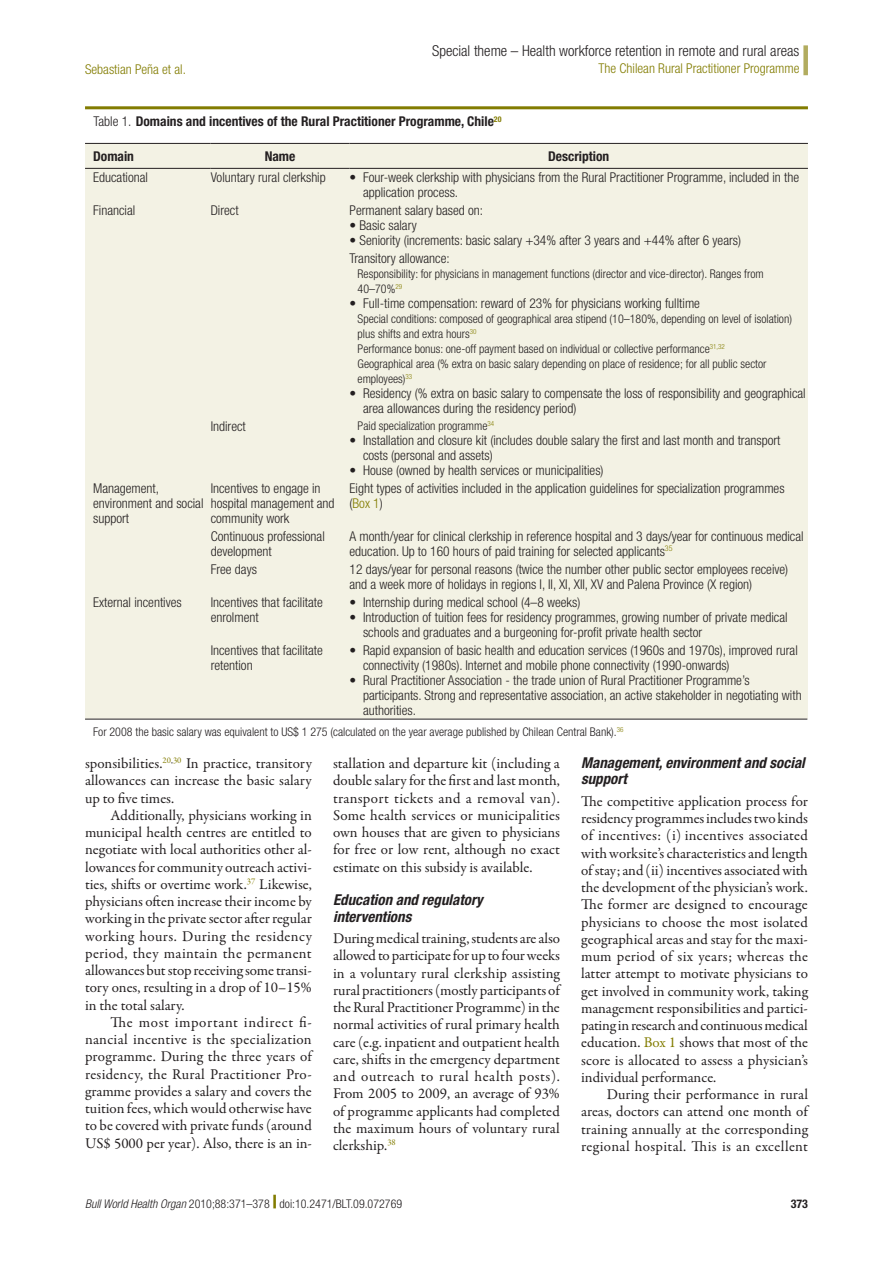
<style>
.page{position:relative;width:893px;height:1263px;background:#fff}
.page>*{position:absolute;margin:0;border:0;box-sizing:border-box;transform-origin:0 0}
.t1{font:15px/17.2px "Garamond Premr Pro";color:#231f20;text-align:justify}
.t2{font:italic 700 condensed 15px/16.5px "Helvetica Neue LT Std";color:#231f20}
.t3{font:300 condensed 15px "Helvetica Neue LT Std";color:#231f20}
.t4{font:300 condensed 13.5px/15px "Helvetica Neue LT Std";color:#231f20}
.t5{font:700 condensed 13.5px "Helvetica Neue LT Std";color:#231f20}
.t6{font:300 condensed 13.5px "Helvetica Neue LT Std";color:#827c00}
.t7{font:300 condensed 12px/15px "Helvetica Neue LT Std";color:#231f20}
.t8{font:700 condensed 12px "Helvetica Neue LT Std";color:#231f20}
.s1{font-weight:300}
.s2{color:#827c00}
.s3{font-style:italic}
.s4{font-weight:800;font-stretch:expanded;font-size:18px;color:#827c00}
</style>
<div class="page">
<div style="left:803px;top:45px;width:5px;height:30px;background:#b2ac5f"></div>
<hr style="left:85px;top:106px;width:723px;height:3px;background:#827c00">
<div style="left:85px;top:144px;width:723px;height:575px;background:#f3f2e4"></div>
<hr style="left:85px;top:143px;width:126px;height:1px;background:#231f20">
<hr style="left:211px;top:143px;width:139px;height:1px;background:#231f20">
<hr style="left:350px;top:143px;width:458px;height:1px;background:#231f20">
<hr style="left:85px;top:168px;width:126px;height:1px;background:#231f20">
<hr style="left:211px;top:168px;width:139px;height:1px;background:#231f20">
<hr style="left:350px;top:168px;width:458px;height:1px;background:#231f20">
<hr style="left:85px;top:719px;width:722px;height:1px;background:#231f20">
<p class="t3" style="left:432px;top:42px;width:369px">Special theme – Health workforce retention in remote and rural areas</p>
<p class="t6" style="left:85px;top:62px;width:102px">Sebastian Peña et al.</p>
<p class="t6" style="left:599px;top:60px;width:202px">The Chilean Rural Practitioner Programme</p>
<p class="t5" style="left:94px;top:113px;width:409px"><span class="s1">Table 1.</span> Domains and incentives of the Rural Practitioner Programme, Chile<sup>20</sup></p>
<p class="t5" style="left:93px;top:148px;width:42px">Domain</p>
<p class="t5" style="left:265px;top:148px;width:32px">Name</p>
<p class="t5" style="left:548px;top:148px;width:63px">Description</p>
<p class="t4" style="left:93px;top:170px;width:56px">Educational</p>
<p class="t4" style="left:211px;top:170px;width:117px">Voluntary rural clerkship</p>
<p class="t4" style="left:363px;top:170px;width:438px;text-indent:-14px">• Four-week clerkship with physicians from the Rural Practitioner Programme, included in the application process.</p>
<p class="t4" style="left:93px;top:203px;width:44px">Financial</p>
<p class="t4" style="left:211px;top:203px;width:29px">Direct</p>
<p class="t4" style="left:350px;top:203px;width:135px">Permanent salary based on:</p>
<p class="t4" style="left:350px;top:218px;width:69px">• Basic salary</p>
<p class="t4" style="left:350px;top:232px;width:393px;line-height:17.9px">• Seniority (increments: basic salary +34% after 3 years and +44% after 6 years)<br>Transitory allowance:</p>
<p class="t7" style="left:358px;top:266px;width:408px">Responsibility: for physicians in management functions (director and vice-director). Ranges from<br>40–70%<sup>29</sup></p>
<p class="t4" style="left:350px;top:296px;width:352px">• Full-time compensation: reward of 23% for physicians working fulltime</p>
<p class="t7" style="left:358px;top:311px;width:436px">Special conditions: composed of geographical area stipend (10–180%, depending on level of isolation) plus shifts and extra hours<sup>30<br></sup>Performance bonus: one-off payment based on individual or collective performance<sup>31,32<br></sup>Geographical area (% extra on basic salary depending on place of residence; for all public sector employees)<sup>33</sup></p>
<p class="t4" style="left:363px;top:386px;width:444px;text-indent:-14px">• Residency (% extra on basic salary to compensate the loss of responsibility and geographical area allowances during the residency period)</p>
<p class="t4" style="left:211px;top:419px;width:37px">Indirect</p>
<p class="t7" style="left:358px;top:418px;width:138px">Paid specialization programme<sup>34</sup></p>
<p class="t4" style="left:363px;top:433px;width:419px;text-indent:-14px">• Installation and closure kit (includes double salary the first and last month and transport costs (personal and assets)</p>
<p class="t4" style="left:350px;top:463px;width:256px">• House (owned by health services or municipalities)</p>
<p class="t4" style="left:93px;top:481px;width:112px">Management, environment and social support</p>
<p class="t4" style="left:211px;top:481px;width:125px">Incentives to engage in hospital management and community work</p>
<p class="t4" style="left:350px;top:481px;width:437px">Eight types of activities included in the application guidelines for specialization programmes (<span class="s2">Box 1</span>)</p>
<p class="t4" style="left:211px;top:528px;width:116px">Continuous professional development</p>
<p class="t4" style="left:350px;top:528px;width:456px">A month/year for clinical clerkship in reference hospital and 3 days/year for continuous medical education. Up to 160 hours of paid training for selected applicants<sup>35</sup></p>
<p class="t4" style="left:211px;top:561px;width:48px">Free days</p>
<p class="t4" style="left:350px;top:561px;width:440px">12 days/year for personal reasons (twice the number other public sector employees receive) and a week more of holidays in regions I, II, XI, XII, XV and Palena Province (X region)</p>
<p class="t4" style="left:93px;top:594px;width:90px">External incentives</p>
<p class="t4" style="left:211px;top:594px;width:114px">Incentives that facilitate enrolment</p>
<p class="t4" style="left:350px;top:594px;width:232px">• Internship during medical school (4–8 weeks)</p>
<p class="t4" style="left:363px;top:609px;width:426px;text-indent:-14px">• Introduction of tuition fees for residency programmes, growing number of private medical schools and graduates and a burgeoning for-profit private health sector</p>
<p class="t4" style="left:211px;top:642px;width:114px">Incentives that facilitate retention</p>
<p class="t4" style="left:363px;top:642px;width:436px;text-indent:-14px">• Rapid expansion of basic health and education services (1960s and 1970s), improved rural connectivity (1980s). Internet and mobile phone connectivity (1990-onwards)</p>
<p class="t4" style="left:363px;top:672px;width:440px;text-indent:-14px">• Rural Practitioner Association - the trade union of Rural Practitioner Programme’s participants. Strong and representative association, an active stakeholder in negotiating with authorities.</p>
<p class="t7" style="left:93px;top:724px;width:532px">For 2008 the basic salary was equivalent to US$ 1 275 (calculated on the year average published by Chilean Central Bank).<sup>36</sup></p>
<p class="t1" style="left:85px;top:755px;width:228px">sponsibilities.<sup>20</sup><sup>,</sup><sup>30</sup> In practice, transitory allowances can increase the basic salary up to five times.</p>
<p class="t1" style="left:85px;top:807px;width:228px;text-indent:26px">Additionally, physicians working in municipal health centres are entitled to negotiate with local authorities other al&shy;lowances for community outreach activi&shy;ties, shifts or overtime work.<sup>37</sup> Likewise, physicians often increase their income by working in the private sector after regular working hours. During the residency period, they maintain the permanent allowances but stop receiving some transi&shy;tory ones, resulting in a drop of 10–15% in the total salary.</p>
<p class="t1" style="left:85px;top:1014px;width:228px;text-indent:26px">The most important indirect fi&shy;nancial incentive is the specialization programme. During the three years of residency, the Rural Practitioner Pro&shy;gramme provides a salary and covers the tuition fees, which would otherwise have to be covered with private funds (around US$ 5000 per year). Also, there is an in-</p>
<p class="t1" style="left:333px;top:755px;width:228px">stallation and departure kit (including a double salary for the first and last month, transport tickets and a removal van).<br>Some health services or municipalities own houses that are given to physicians for free or low rent, although no exact estimate on this subsidy is available.</p>
<p class="t2" style="left:333px;top:891px;width:151px">Education and regulatory interventions</p>
<p class="t1" style="left:333px;top:930px;width:228px">During medical training, students are also allowed to participate for up to four weeks in a voluntary rural clerkship assisting rural practitioners (mostly participants of the Rural Practitioner Programme) in the normal activities of rural primary health care (e.g. inpatient and outpatient health care, shifts in the emergency department and outreach to rural health posts).<br>From 2005 to 2009, an average of 93% of programme applicants had completed the maximum hours of voluntary rural clerkship.<sup>38</sup></p>
<p class="t2" style="left:581px;top:754px;width:225px">Management, environment and social support</p>
<p class="t1" style="left:581px;top:793px;width:228px">The competitive application process for residency programmes includes two kinds of incentives: (i) incentives associated with worksite’s characteristics and length of stay; and (ii) incentives associated with the development of the physician’s work.<br>The former are designed to encourage physicians to choose the most isolated geographical areas and stay for the maxi&shy;mum period of six years; whereas the latter attempt to motivate physicians to get involved in community work, taking management responsibilities and partici&shy;pating in research and continuous medical education. <span class="s2">Box 1</span> shows that most of the score is allocated to assess a physician’s individual performance.</p>
<p class="t1" style="left:581px;top:1086px;width:228px;text-indent:26px">During their performance in rural areas, doctors can attend one month of training annually at the corresponding regional hospital. This is an excellent</p>
<p class="t7" style="left:85px;top:1196px;width:319px"><span class="s3">Bull World Health Organ</span> 2010;88:371–378 <span class="s4">|</span> doi:10.2471/BLT.09.072769</p>
<p class="t8" style="left:791px;top:1196px;width:19px">373</p>
</div>
